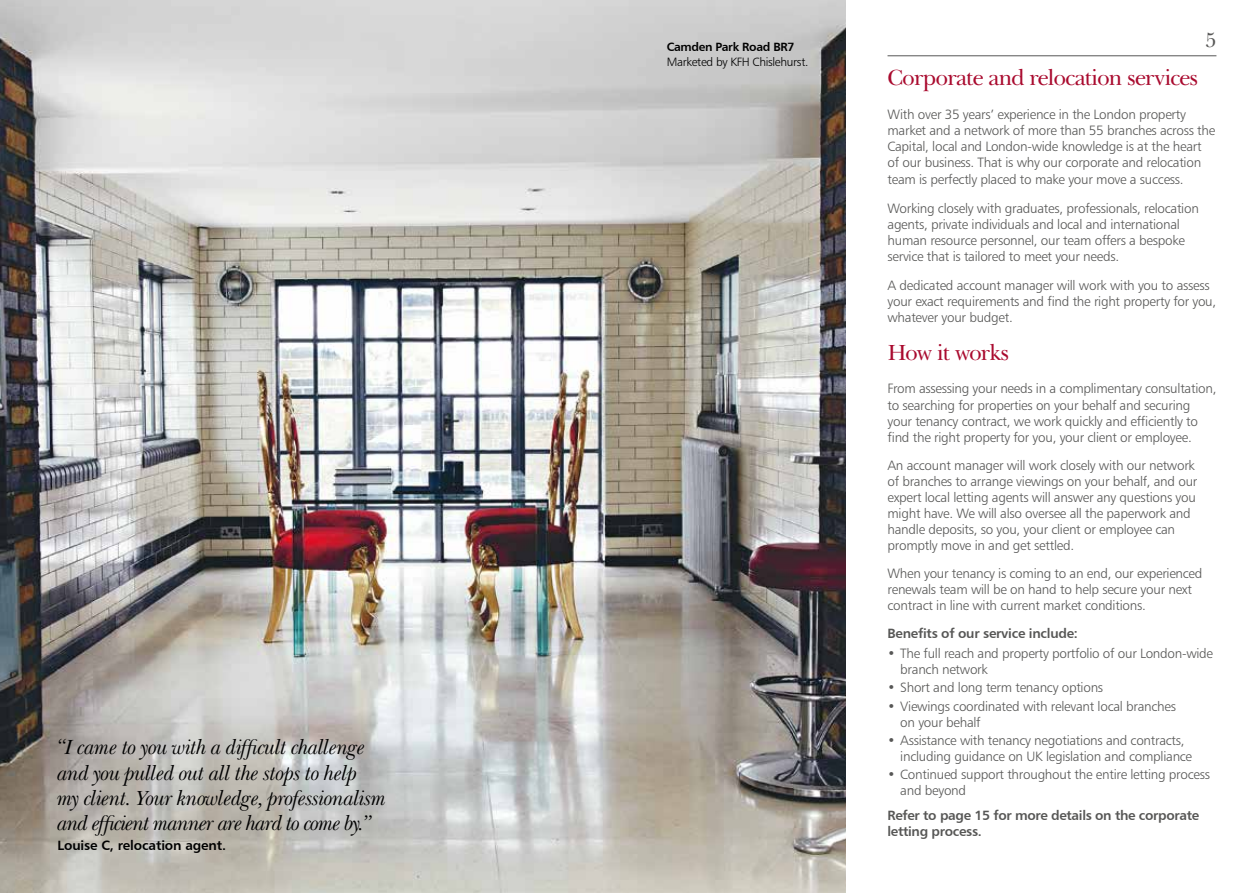
<style>
.page{position:relative;width:1259px;height:893px;background:#fff}
.page>*{position:absolute;margin:0;border:0;box-sizing:border-box;transform-origin:0 0}
.t1{font:22.5px "WHS1 Baskerville";letter-spacing:-.03em;color:#a90a2e}
.t2{font:italic 21px/25.2px "WHS1 Baskerville";letter-spacing:-.015em;color:#000}
.t3{font:21px "WHS1 Baskerville";color:#575756}
.t4{font:13.5px/16px "Humanist 777 BT Light B";letter-spacing:-.02em;color:#575756}
.t5{font:13.5px/16px "Humanist 777 BT Bold B";letter-spacing:-.025em;color:#575756}
.t6{font:13.5px "Humanist 777 BT Bold B";letter-spacing:-.01em;color:#000}
.t7{font:12px "Humanist 777 BT Light B";letter-spacing:-.025em;color:#000}
.t8{font:12px "Humanist 777 BT Bold B";letter-spacing:-.025em;color:#000}
</style>
<div class="page">
<hr style="left:887px;top:55px;width:329px;height:1px;background:#575756">
<img style="left:0;top:0;width:845px;height:893px">
<h2 class="t2" style="left:57px;top:735px;width:330px">“I came to you with a difficult challenge and you pulled out all the stops to help<br>my client. Your knowledge, professionalism and efficient manner are hard to come by.”</h2>
<p class="t6" style="left:57px;top:837px;width:170px">Louise C, relocation agent.</p>
<p class="t8" style="left:666px;top:40px;width:129px">Camden Park Road BR7</p>
<p class="t7" style="left:666px;top:54px;width:143px">Marketed by KFH Chislehurst.</p>
<h1 class="t1" style="left:887px;top:64px;width:312px">Corporate and relocation services</h1>
<h2 class="t3" style="left:1205px;top:27px;width:13px">5</h2>
<p class="t4" style="left:887px;top:106px;width:329px">With over 35 years’ experience in the London property market and a network of more than 55 branches across the Capital, local and London-wide knowledge is at the heart of our business. That is why our corporate and relocation team is perfectly placed to make your move a success.</p>
<p class="t4" style="left:887px;top:199px;width:313px">Working closely with graduates, professionals, relocation agents, private individuals and local and international human resource personnel, our team offers a bespoke service that is tailored to meet your needs.</p>
<p class="t4" style="left:887px;top:277px;width:330px">A dedicated account manager will work with you to assess your exact requirements and find the right property for you, whatever your budget.</p>
<h1 class="t1" style="left:887px;top:339px;width:123px">How it works</h1>
<p class="t4" style="left:887px;top:380px;width:330px">From assessing your needs in a complimentary consultation, to searching for properties on your behalf and securing your tenancy contract, we work quickly and efficiently to find the right property for you, your client or employee.</p>
<p class="t4" style="left:887px;top:457px;width:311px">An account manager will work closely with our network of branches to arrange viewings on your behalf, and our expert local letting agents will answer any questions you might have. We will also oversee all the paperwork and handle deposits, so you, your client or employee can promptly move in and get settled.</p>
<p class="t4" style="left:887px;top:565px;width:316px">When your tenancy is coming to an end, our experienced renewals team will be on hand to help secure your next contract in line with current market conditions.</p>
<p class="t5" style="left:887px;top:625px;width:192px">Benefits of our service include:</p>
<p class="t4" style="left:900px;top:645px;width:314px;text-indent:-13px">• The full reach and property portfolio of our London-wide branch network</p>
<p class="t4" style="left:887px;top:679px;width:217px">• Short and long term tenancy options</p>
<p class="t4" style="left:900px;top:698px;width:277px;text-indent:-13px">• Viewings coordinated with relevant local branches on your behalf</p>
<p class="t4" style="left:900px;top:732px;width:293px;text-indent:-13px">• Assistance with tenancy negotiations and contracts, including guidance on UK legislation and compliance</p>
<p class="t4" style="left:900px;top:766px;width:311px;text-indent:-13px">• Continued support throughout the entire letting process and beyond</p>
<p class="t5" style="left:887px;top:807px;width:313px">Refer to page 15 for more details on the corporate letting process.</p>
</div>
